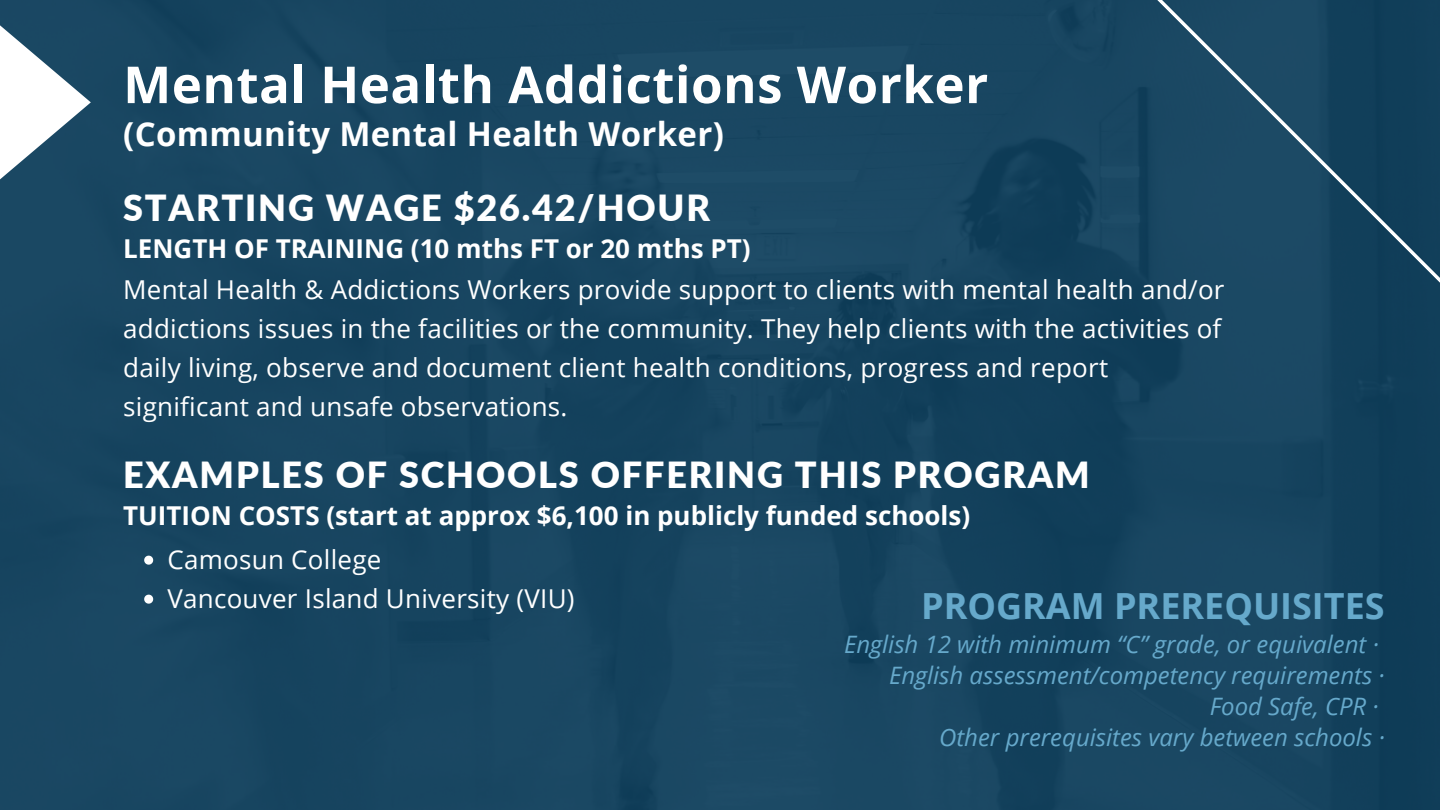
<style>
.page{position:relative;width:1440px;height:810px;background:#184560}
.page>*{position:absolute;margin:0;border:0;box-sizing:border-box;transform-origin:0 0}
.t1{font:700 51px "Open Sans";letter-spacing:.01em;color:#fff}
.t2{font:900 36px "Lato";letter-spacing:.05em;color:#fff}
.t3{font:700 36px "Open Sans";color:#66a9cb}
.t4{font:700 33px "Open Sans";letter-spacing:.01em;color:#fff}
.t5{font:26px/39px "Open Sans";letter-spacing:.01em;color:#fff}
.t6{font:700 26px "Open Sans";color:#fff}
.t7{font:italic 24px/30.8px "Open Sans";color:#66a9cb;text-align:right}
</style>
<div class="page">
<svg style="left:0;top:2px;width:91px;height:201px"></svg>
<svg style="left:144px;top:556px;width:9px;height:9px"></svg>
<svg style="left:144px;top:595px;width:9px;height:9px"></svg>
<svg style="left:1118px;top:0;width:322px;height:303px;background:#1a4762"></svg>
<h1 class="t1" style="left:123px;top:49px;width:867px">Mental Health Addictions Worker</h1>
<p class="t4" style="left:123px;top:111px;width:602px">(Community Mental Health Worker)</p>
<h2 class="t2" style="left:123px;top:186px;width:588px">STARTING WAGE $26.42/HOUR</h2>
<p class="t6" style="left:123px;top:230px;width:629px">LENGTH OF TRAINING (10 mths FT or 20 mths PT)</p>
<p class="t5" style="left:123px;top:269px;width:1103px">Mental Health &amp; Addictions Workers provide support to clients with mental health and/or addictions issues in the facilities or the community. They help clients with the activities of daily living, observe and document client health conditions, progress and report significant and unsafe observations.</p>
<h2 class="t2" style="left:123px;top:452px;width:968px">EXAMPLES OF SCHOOLS OFFERING THIS PROGRAM</h2>
<p class="t6" style="left:123px;top:497px;width:849px">TUITION COSTS (start at approx $6,100 in publicly funded schools)</p>
<p class="t5" style="left:167px;top:540px;width:409px">Camosun College<br>Vancouver Island University (VIU)</p>
<h2 class="t3" style="left:921px;top:580px;width:465px">PROGRAM PREREQUISITES</h2>
<p class="t7" style="left:844px;top:629px;width:542px">English 12 with minimum “C” grade, or equivalent · English assessment/competency requirements · Food Safe, CPR ·<br>Other prerequisites vary between schools ·</p>
</div>
